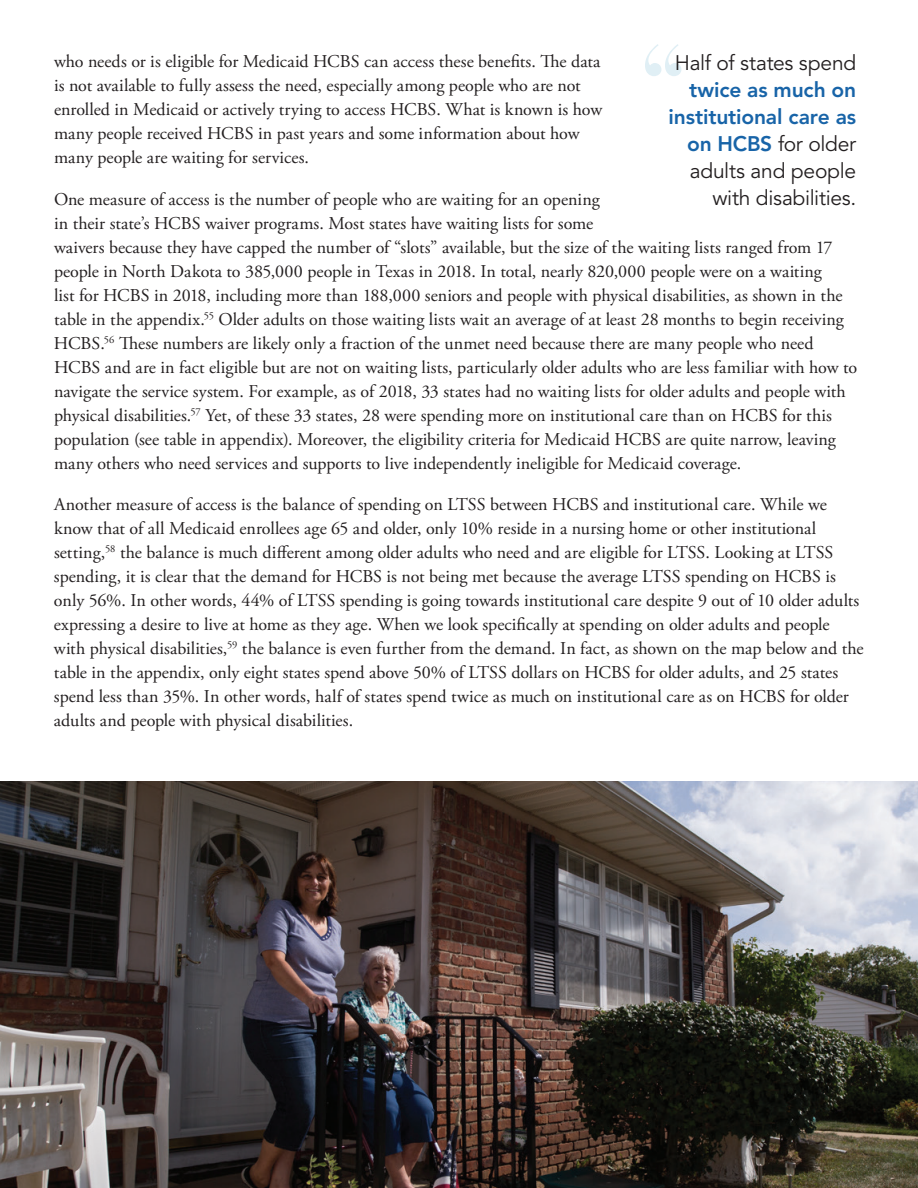
<style>
.page{position:relative;width:918px;height:1188px;background:#fff}
.page>*{position:absolute;margin:0;border:0;box-sizing:border-box;transform-origin:0 0}
.t1{font:108px "Didot LT Pro Headline";color:#e0eff5}
.t2{font:21px "Avenir LT Std";letter-spacing:-.015em;color:#231f20}
.t3{font:800 21px "Avenir LT Std";letter-spacing:-.005em;color:#1864a8}
.t4{font:18px/24px "Adobe Garamond Pro";color:#231f20}
.s1{font-weight:800;color:#1864a8}
</style>
<div class="page">
<img style="left:0;top:782px;width:918px;height:406px">
<p class="t1" style="left:639px;top:20px;width:49px">“</p>
<p class="t4" style="left:54px;top:50px;width:548px">who needs or is eligible for Medicaid HCBS can access these benefts. Te data</p>
<p class="t2" style="left:675px;top:51px;width:183px">Half of states spend</p>
<p class="t4" style="left:54px;top:74px;width:528px">is not available to fully assess the need, especially among people who are not</p>
<p class="t3" style="left:689px;top:78px;width:169px">twice as much on</p>
<p class="t4" style="left:54px;top:98px;width:550px">enrolled in Medicaid or actively trying to access HCBS. What is known is how</p>
<p class="t3" style="left:669px;top:105px;width:189px">institutional care as</p>
<p class="t4" style="left:54px;top:122px;width:527px">many people received HCBS in past years and some information about how</p>
<p class="t2" style="left:687px;top:132px;width:171px"><span class="s1">on HCBS</span> for older</p>
<p class="t4" style="left:54px;top:146px;width:257px">many people are waiting for services.</p>
<p class="t2" style="left:690px;top:159px;width:168px">adults and people</p>
<p class="t4" style="left:54px;top:188px;width:547px">One measure of access is the number of people who are waiting for an opening</p>
<p class="t2" style="left:712px;top:186px;width:145px">with disabilities.</p>
<p class="t4" style="left:54px;top:212px;width:805px">in their state’s HCBS waiver programs. Most states have waiting lists for some<br>waivers because they have capped the number of “slots” available, but the size of the waiting lists ranged from 17 people in North Dakota to 385,000 people in Texas in 2018. In total, nearly 820,000 people were on a waiting<br>list for HCBS in 2018, including more than 188,000 seniors and people with physical disabilities, as shown in the table in the appendix.<sup>55</sup> Older adults on those waiting lists wait an average of at least 28 months to begin receiving HCBS.<sup>56</sup> Tese numbers are likely only a fraction of the unmet need because there are many people who need HCBS and are in fact eligible but are not on waiting lists, particularly older adults who are less familiar with how to navigate the service system. For example, as of 2018, 33 states had no waiting lists for older adults and people with physical disabilities.<sup>57</sup> Yet, of these 33 states, 28 were spending more on institutional care than on HCBS for this population (see table in appendix). Moreover, the eligibility criteria for Medicaid HCBS are quite narrow, leaving many others who need services and supports to live independently ineligible for Medicaid coverage.</p>
<p class="t4" style="left:54px;top:493px;width:811px">Another measure of access is the balance of spending on LTSS between HCBS and institutional care. While we know that of all Medicaid enrollees age 65 and older, only 10% reside in a nursing home or other institutional setting,<sup>58</sup> the balance is much diferent among older adults who need and are eligible for LTSS. Looking at LTSS spending, it is clear that the demand for HCBS is not being met because the average LTSS spending on HCBS is only 56%. In other words, 44% of LTSS spending is going towards institutional care despite 9 out of 10 older adults expressing a desire to live at home as they age. When we look specifcally at spending on older adults and people with physical disabilities,<sup>59</sup> the balance is even further from the demand. In fact, as shown on the map below and the table in the appendix, only eight states spend above 50% of LTSS dollars on HCBS for older adults, and 25 states spend less than 35%. In other words, half of states spend twice as much on institutional care as on HCBS for older adults and people with physical disabilities.</p>
</div>
